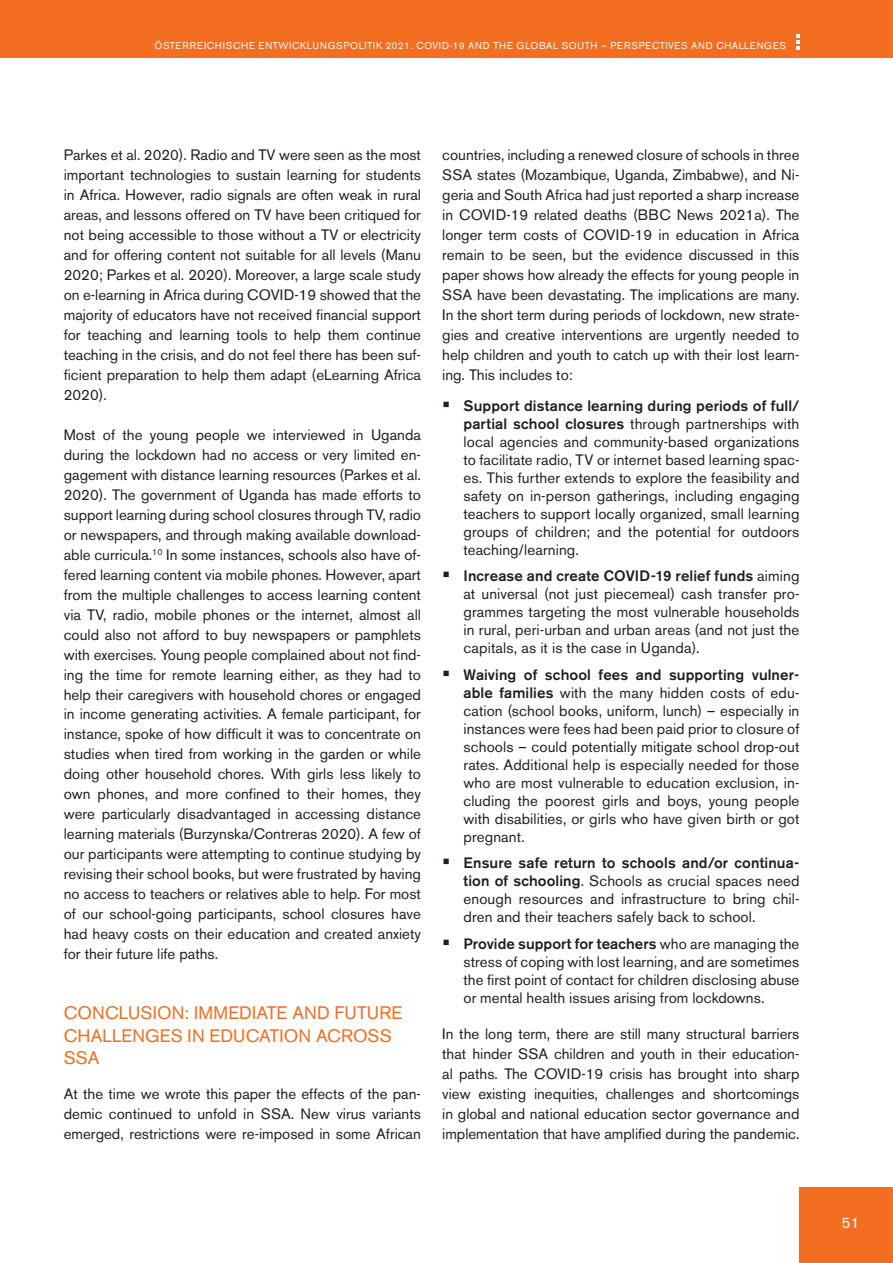
<style>
.page{position:relative;width:893px;height:1263px;background:#fff}
.page>*{position:absolute;margin:0;border:0;box-sizing:border-box;transform-origin:0 0}
.t1{font:18px "Akzidenz Grotesk BE";letter-spacing:.005em;color:#f36e21}
.t2{font:15px/20px "Akzidenz Grotesk BE";color:#231f20;text-align:justify}
.t3{font:15px "Akzidenz Grotesk BE";color:#fff}
.t4{font:9.75px "Akzidenz Grotesk BE";letter-spacing:.07em;color:#fff}
.s1{font-weight:500}
</style>
<div class="page">
<div style="left:0;top:0;width:893px;height:58px;background:#f36e21"></div>
<svg style="left:796px;top:34px;width:3px;height:15px"></svg>
<div style="left:799px;top:1188px;width:94px;height:75px;background:#f36e21"></div>
<p class="t4" style="left:154px;top:40px;width:633px">Österreichische Entwicklungspolitik 2021. COVID-19 and the Global South – Perspectives and challenges</p>
<p class="t2" style="left:64px;top:145px;width:359px">Parkes et al. 2020). Radio and TV were seen as the most important technologies to sustain learning for students in Africa. However, radio signals are often weak in rural areas, and lessons offered on TV have been critiqued for not being accessible to those without a TV or electricity and for offering content not suitable for all levels (Manu 2020; Parkes et al. 2020). Moreover, a large scale study on e-learning in Africa during COVID-19 showed that the majority of educators have not received financial support for teaching and learning tools to help them continue teaching in the crisis, and do not feel there has been suf&shy;ficient preparation to help them adapt (eLearning Africa 2020).</p>
<p class="t2" style="left:64px;top:424px;width:359px">Most of the young people we interviewed in Uganda during the lockdown had no access or very limited en&shy;gagement with distance learning resources (Parkes et al.<br>2020). The government of Uganda has made efforts to support learning during school closures through TV, radio or newspapers, and through making available download&shy;able curricula.<sup>10</sup> In some instances, schools also have of&shy;fered learning content via mobile phones. However, apart from the multiple challenges to access learning content via TV, radio, mobile phones or the internet, almost all could also not afford to buy newspapers or pamphlets with exercises. Young people complained about not find&shy;ing the time for remote learning either, as they had to help their caregivers with household chores or engaged in income generating activities. A female participant, for instance, spoke of how difficult it was to concentrate on studies when tired from working in the garden or while doing other household chores. With girls less likely to own phones, and more confined to their homes, they were particularly disadvantaged in accessing distance learning materials (Burzynska/Contreras 2020). A few of our participants were attempting to continue studying by revising their school books, but were frustrated by having no access to teachers or relatives able to help. For most of our school-going participants, school closures have had heavy costs on their education and created anxiety for their future life paths.</p>
<p class="t1" style="left:64px;top:1002px;width:149px">Conclusion: Imme</p>
<p class="t1" style="left:239px;top:1002px;width:163px">diate and future</p>
<p class="t1" style="left:64px;top:1025px;width:26px">challe</p>
<p class="t1" style="left:132px;top:1025px;width:26px">nges</p>
<p class="t1" style="left:188px;top:1025px;width:193px">in education across</p>
<p class="t1" style="left:64px;top:1047px;width:37px">SSA</p>
<p class="t2" style="left:64px;top:1084px;width:359px">At the time we wrote this paper the effects of the pan&shy;demic continued to unfold in SSA. New virus variants emerged, restrictions were re-imposed in some African</p>
<p class="t2" style="left:442px;top:145px;width:359px">countries, including a renewed closure of schools in three SSA states (Mozambique, Uganda, Zimbabwe), and N i&shy;geria and South Africa had just reported a sharp increase in COVID-19 related deaths (BBC News 2021a). The longer term costs of COVID-19 in education in Africa remain to be seen, but the evidence discussed in this paper shows how already the effects for young people in SSA have been devastating. The implications are many.<br>In the short term during periods of lockdown, new strate&shy;gies and creative interventions are urgently needed to help children and youth to catch up with their lost learn&shy;ing. This includes to:</p>
<p class="t2" style="left:463px;top:396px;width:337px;line-height:18px"><span class="s1">Support distance learning during periods of full/ partial school closures</span> through partnerships with local agencies and community-based organizations to facilitate radio, TV or internet based learning spac&shy;es. This further extends to explore the feasibility and safety on in-person gatherings, including engaging teachers to support locally organized, small learning groups of children; and the potential for outdoors teaching/learning.</p>
<p class="t2" style="left:463px;top:567px;width:337px;line-height:18px"><span class="s1">Increase and create COVID-19 relief funds</span> aiming at universal (not just piecemeal) cash transfer pro&shy;grammes targeting the most vulnerable households in rural, peri-urban and urban areas (and not just the capitals, as it is the case in Uganda).</p>
<p class="t2" style="left:463px;top:665px;width:337px;line-height:18px"><span class="s1">Waiving of school fees and supporting vulner&shy;able families</span> with the many hidden costs of edu&shy;cation (school books, uniform, lunch) – especially in instances were fees had been paid prior to closure of schools – could potentially mitigate school drop-out rates. Additional help is especially needed for those who are most vulnerable to education exclusion, in&shy;cluding the poorest girls and boys, young people with disabilities, or girls who have given birth or got pregnant.</p>
<p class="t2" style="left:463px;top:854px;width:337px;line-height:18px"><span class="s1">Ensure safe return to schools and/or continua&shy;tion of schooling</span>. Schools as crucial spaces need enough resources and infrastructure to bring chil&shy;dren and their teachers safely back to school.</p>
<p class="t2" style="left:463px;top:934px;width:337px;line-height:18px"><span class="s1">Provide support for teachers</span> who are managing the stress of coping with lost learning, and are sometimes the first point of contact for children disclosing abuse or mental health issues arising from lockdowns.</p>
<p class="t2" style="left:442px;top:1024px;width:359px">In the long term, there are still many structural barriers that hinder SSA children and youth in their education&shy;al paths. The COVID-19 crisis has brought into sharp view existing inequities, challenges and shortcomings in global and national education sector governance and implementation that have amplified during the pandemic.</p>
<p class="t3" style="left:842px;top:1214px;width:19px">51</p>
</div>
